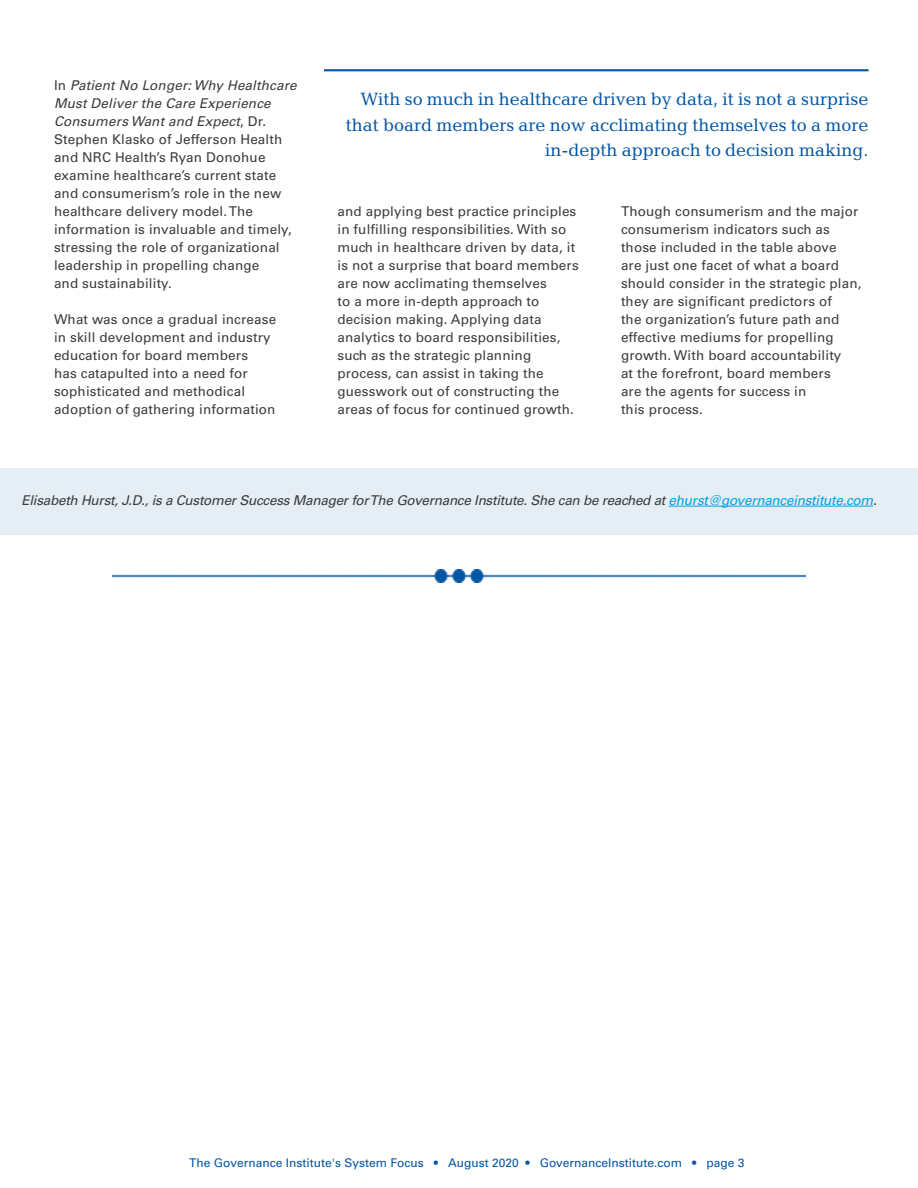
<style>
.page{position:relative;width:918px;height:1188px;background:#fff}
.page>*{position:absolute;margin:0;border:0;box-sizing:border-box;transform-origin:0 0}
.pullquote{font:18px/25.5px "Candida Std";color:#0054a4;text-align:right}
.firstParagraph{font:13.5px/18px "Univers LT Std";letter-spacing:.01em;color:#3b3c3e}
.t1{font:italic 13.5px "Univers LT Std";color:#3b3c3e}
.t2{font:12px "Univers LT Std";color:#0054a4}
.s1{font-style:italic}
.s2{color:#00a3e0}
</style>
<div class="page">
<hr style="left:324px;top:69px;width:545px;height:2px;background:#0054a4">
<div style="left:0;top:468px;width:918px;height:66px;background:#e5edf5"></div>
<hr style="left:669px;top:506px;width:204px;height:1px;background:#00a3e0">
<img style="left:113px;top:569px;width:692px;height:14px">
<p class="firstParagraph" style="left:54px;top:76px;width:244px">In <span class="s1">Patient No Longer: Why Healthcare Must Deliver the Care Experience Consumers Want and Expect</span>, Dr.<br>Stephen Klasko of Jefferson Health and NRC Health’s Ryan Donohue examine healthcare’s current state and consumerism’s role in the new healthcare delivery model. The information is invaluable and timely, stressing the role of organizational leadership in propelling change<br>and sustainability.</p>
<p class="firstParagraph" style="left:54px;top:310px;width:224px">What was once a gradual increase in skill development and industry education for board members<br>has catapulted into a need for sophisticated and methodical adoption of gathering information</p>
<p class="pullquote" style="left:346px;top:86px;width:524px">With so much in healthcare driven by data, it is not a surprise that board members are now acclimating themselves to a more in-depth approach to decision making.</p>
<p class="firstParagraph" style="left:338px;top:202px;width:243px">and applying best practice principles in fulfilling responsibilities. With so much in healthcare driven by data, it is not a surprise that board members are now acclimating themselves<br>to a more in-depth approach to decision making. Applying data analytics to board responsibilities, such as the strategic planning process, can assist in taking the guesswork out of constructing the areas of focus for continued growth.</p>
<p class="firstParagraph" style="left:621px;top:202px;width:242px">Though consumerism and the major consumerism indicators such as those included in the table above<br>are just one facet of what a board should consider in the strategic plan, they are significant predictors of<br>the organization’s future path and effective mediums for propelling growth. With board accountability<br>at the forefront, board members<br>are the agents for success in<br>this process.</p>
<p class="t1" style="left:21px;top:492px;width:860px">Elisabeth Hurst,J.D.,isa CustomerSuccessManagerforThe Governance Institute.She can be reached at<span class="s2">ehurst@governanceinstitute.com</span>.</p>
<p class="t2" style="left:189px;top:1156px;width:557px">The Governance Institute's System Focus • August 2020 • GovernanceInstitute.com • page 3</p>
</div>
